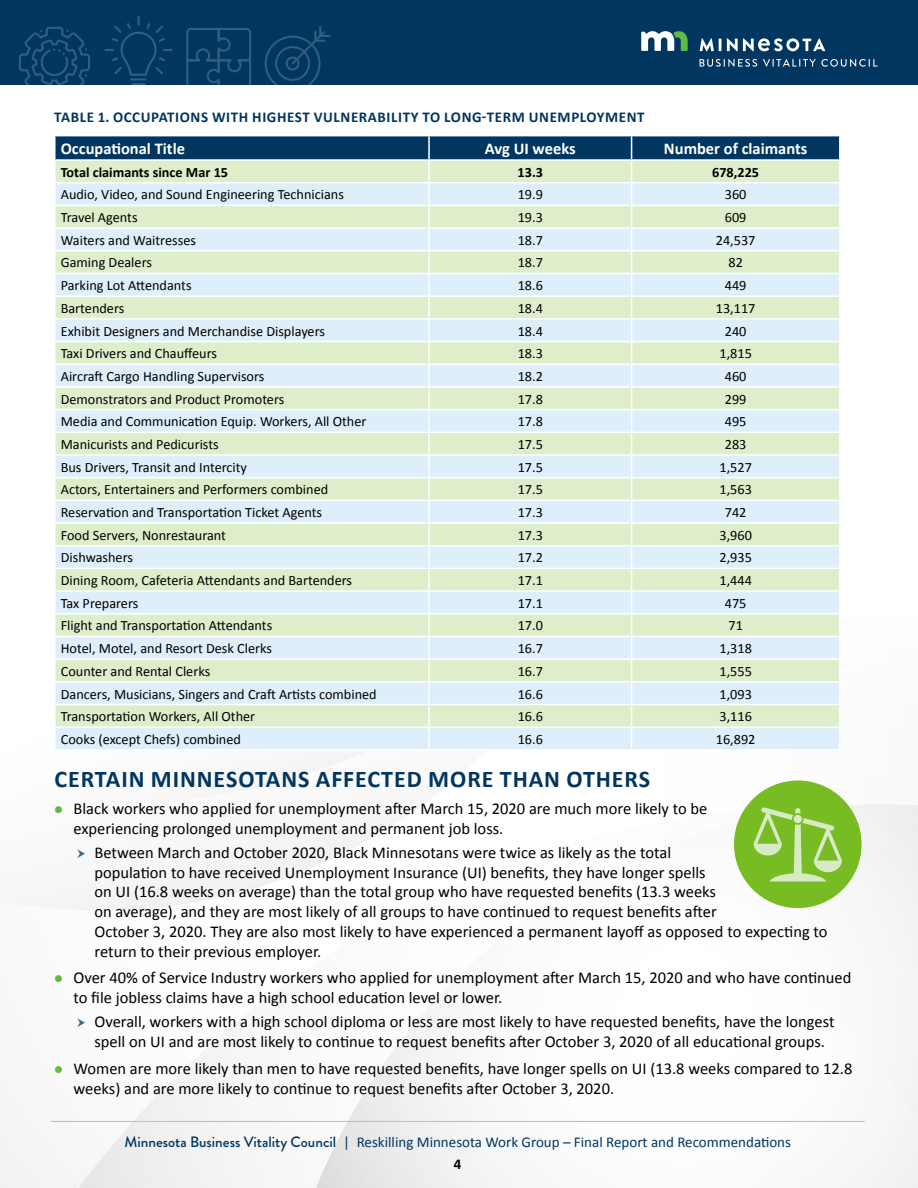
<style>
.page{position:relative;width:918px;height:1188px;background:#fff}
.page>*{position:absolute;margin:0;border:0;box-sizing:border-box;transform-origin:0 0}
.table_text{font:700 24px "Calibri";letter-spacing:.04em;color:#003660}
.t1{font:16.5px/19.8px "Calibri";color:#000}
.table_header{font:700 16.5px "Calibri";color:#fff}
.t2{font:15px/22.8px "Calibri";color:#003660;text-align:center}
.table_title{font:700 15px "Calibri";letter-spacing:.04em;color:#003660}
.table_text-2{font:14.25px "Calibri";color:#000}
.table_text-3{font:700 14.25px "Calibri";color:#000}
.s1{font-family:"Brandon Grotesque";font-weight:500}
.s2{font-weight:700;color:#000}
</style>
<div class="page">
<img style="left:0;top:751px;width:918px;height:437px">
<div style="left:0;top:0;width:918px;height:84px;background:#003660"></div>
<hr style="left:51px;top:1121px;width:814px;height:1px;background:#bbbab4">
<svg style="left:641px;top:31px;width:47px;height:20px"></svg>
<svg style="left:700px;top:38px;width:21px;height:13px"></svg>
<svg style="left:727px;top:38px;width:98px;height:13px"></svg>
<svg style="left:700px;top:59px;width:57px;height:8px"></svg>
<svg style="left:763px;top:59px;width:114px;height:8px"></svg>
<svg style="left:19px;top:26px;width:71px;height:58px"></svg>
<hr style="left:130px;top:78px;width:17px;height:3px;background:#fff">
<svg style="left:131px;top:83px;width:14px;height:1px"></svg>
<svg style="left:105px;top:16px;width:68px;height:60px"></svg>
<svg style="left:186px;top:28px;width:65px;height:56px"></svg>
<svg style="left:265px;top:26px;width:65px;height:58px"></svg>
<svg style="left:55px;top:136px;width:785px;height:613px;background:#d8e8df"></svg>
<hr style="left:839px;top:136px;width:2px;height:23px;background:#fff">
<hr style="left:54px;top:159px;width:375px;height:2px;background:#fff">
<hr style="left:429px;top:159px;width:203px;height:2px;background:#fff">
<hr style="left:632px;top:159px;width:209px;height:2px;background:#fff">
<div style="left:734px;top:781px;width:128px;height:127px;background:#76bc22;border-radius:50%"></div>
<svg style="left:754px;top:807px;width:88px;height:74px"></svg>
<svg style="left:55px;top:806px;width:7px;height:7px"></svg>
<svg style="left:78px;top:849px;width:7px;height:9px"></svg>
<svg style="left:55px;top:976px;width:7px;height:7px"></svg>
<svg style="left:78px;top:1019px;width:7px;height:8px"></svg>
<svg style="left:55px;top:1066px;width:7px;height:7px"></svg>
<p class="table_title" style="left:54px;top:108px;width:592px">TABLE 1. OCCUPATIONS WITH HIGHEST VULNERABILITY TO LONG-TERM UNEMPLOYMENT</p>
<p class="table_header" style="left:61px;top:138px;width:126px">Occupational Title</p>
<p class="table_header" style="left:485px;top:138px;width:92px">Avg UI weeks</p>
<p class="table_header" style="left:664px;top:138px;width:145px">Number of claimants</p>
<p class="table_text-3" style="left:61px;top:163px;width:169px">Total claimants since Mar 15</p>
<p class="table_text-3" style="left:518px;top:163px;width:27px">13.3</p>
<p class="table_text-3" style="left:712px;top:163px;width:49px">678,225</p>
<p class="table_text-2" style="left:61px;top:186px;width:285px">Audio, Video, and Sound Engineering Technicians</p>
<p class="table_text-2" style="left:518px;top:186px;width:27px">19.9</p>
<p class="table_text-2" style="left:725px;top:186px;width:23px">360</p>
<p class="table_text-2" style="left:61px;top:208px;width:78px">Travel Agents</p>
<p class="table_text-2" style="left:518px;top:208px;width:27px">19.3</p>
<p class="table_text-2" style="left:725px;top:208px;width:23px">609</p>
<p class="table_text-2" style="left:61px;top:231px;width:137px">Waiters and Waitresses</p>
<p class="table_text-2" style="left:518px;top:231px;width:27px">18.7</p>
<p class="table_text-2" style="left:716px;top:231px;width:41px">24,537</p>
<p class="table_text-2" style="left:61px;top:254px;width:93px">Gaming Dealers</p>
<p class="table_text-2" style="left:518px;top:254px;width:27px">18.7</p>
<p class="table_text-2" style="left:728px;top:254px;width:16px">82</p>
<p class="table_text-2" style="left:61px;top:276px;width:132px">Parking Lot Attendants</p>
<p class="table_text-2" style="left:518px;top:276px;width:27px">18.6</p>
<p class="table_text-2" style="left:725px;top:276px;width:23px">449</p>
<p class="table_text-2" style="left:61px;top:299px;width:65px">Bartenders</p>
<p class="table_text-2" style="left:518px;top:299px;width:27px">18.4</p>
<p class="table_text-2" style="left:716px;top:299px;width:41px">13,117</p>
<p class="table_text-2" style="left:61px;top:322px;width:266px">Exhibit Designers and Merchandise Displayers</p>
<p class="table_text-2" style="left:518px;top:322px;width:27px">18.4</p>
<p class="table_text-2" style="left:725px;top:322px;width:23px">240</p>
<p class="table_text-2" style="left:61px;top:344px;width:158px">Taxi Drivers and Chauffeurs</p>
<p class="table_text-2" style="left:518px;top:344px;width:27px">18.3</p>
<p class="table_text-2" style="left:719px;top:344px;width:34px">1,815</p>
<p class="table_text-2" style="left:61px;top:367px;width:205px">Aircraft Cargo Handling Supervisors</p>
<p class="table_text-2" style="left:518px;top:367px;width:27px">18.2</p>
<p class="table_text-2" style="left:725px;top:367px;width:23px">460</p>
<p class="table_text-2" style="left:61px;top:390px;width:225px">Demonstrators and Product Promoters</p>
<p class="table_text-2" style="left:518px;top:390px;width:27px">17.8</p>
<p class="table_text-2" style="left:725px;top:390px;width:23px">299</p>
<p class="table_text-2" style="left:61px;top:413px;width:307px">Media and Communication Equip. Workers, All Other</p>
<p class="table_text-2" style="left:518px;top:413px;width:27px">17.8</p>
<p class="table_text-2" style="left:725px;top:413px;width:23px">495</p>
<p class="table_text-2" style="left:61px;top:435px;width:159px">Manicurists and Pedicurists</p>
<p class="table_text-2" style="left:518px;top:435px;width:27px">17.5</p>
<p class="table_text-2" style="left:725px;top:435px;width:23px">283</p>
<p class="table_text-2" style="left:61px;top:458px;width:188px">Bus Drivers, Transit and Intercity</p>
<p class="table_text-2" style="left:518px;top:458px;width:27px">17.5</p>
<p class="table_text-2" style="left:719px;top:458px;width:34px">1,527</p>
<p class="table_text-2" style="left:61px;top:481px;width:269px">Actors, Entertainers and Performers combined</p>
<p class="table_text-2" style="left:518px;top:481px;width:27px">17.5</p>
<p class="table_text-2" style="left:719px;top:481px;width:34px">1,563</p>
<p class="table_text-2" style="left:61px;top:503px;width:263px">Reservation and Transportation Ticket Agents</p>
<p class="table_text-2" style="left:518px;top:503px;width:27px">17.3</p>
<p class="table_text-2" style="left:725px;top:503px;width:23px">742</p>
<p class="table_text-2" style="left:61px;top:526px;width:167px">Food Servers, Nonrestaurant</p>
<p class="table_text-2" style="left:518px;top:526px;width:27px">17.3</p>
<p class="table_text-2" style="left:719px;top:526px;width:34px">3,960</p>
<p class="table_text-2" style="left:61px;top:549px;width:74px">Dishwashers</p>
<p class="table_text-2" style="left:518px;top:549px;width:27px">17.2</p>
<p class="table_text-2" style="left:719px;top:549px;width:34px">2,935</p>
<p class="table_text-2" style="left:61px;top:571px;width:293px">Dining Room, Cafeteria Attendants and Bartenders</p>
<p class="table_text-2" style="left:518px;top:571px;width:27px">17.1</p>
<p class="table_text-2" style="left:719px;top:571px;width:34px">1,444</p>
<p class="table_text-2" style="left:61px;top:594px;width:79px">Tax Preparers</p>
<p class="table_text-2" style="left:518px;top:594px;width:27px">17.1</p>
<p class="table_text-2" style="left:725px;top:594px;width:23px">475</p>
<p class="table_text-2" style="left:61px;top:617px;width:213px">Flight and Transportation Attendants</p>
<p class="table_text-2" style="left:518px;top:617px;width:27px">17.0</p>
<p class="table_text-2" style="left:728px;top:617px;width:16px">71</p>
<p class="table_text-2" style="left:61px;top:639px;width:213px">Hotel, Motel, and Resort Desk Clerks</p>
<p class="table_text-2" style="left:518px;top:639px;width:27px">16.7</p>
<p class="table_text-2" style="left:719px;top:639px;width:34px">1,318</p>
<p class="table_text-2" style="left:61px;top:662px;width:151px">Counter and Rental Clerks</p>
<p class="table_text-2" style="left:518px;top:662px;width:27px">16.7</p>
<p class="table_text-2" style="left:719px;top:662px;width:34px">1,555</p>
<p class="table_text-2" style="left:61px;top:685px;width:318px">Dancers, Musicians, Singers and Craft Artists combined</p>
<p class="table_text-2" style="left:518px;top:685px;width:27px">16.6</p>
<p class="table_text-2" style="left:719px;top:685px;width:34px">1,093</p>
<p class="table_text-2" style="left:61px;top:707px;width:196px">Transportation Workers, All Other</p>
<p class="table_text-2" style="left:518px;top:707px;width:27px">16.6</p>
<p class="table_text-2" style="left:719px;top:707px;width:34px">3,116</p>
<p class="table_text-2" style="left:61px;top:730px;width:182px">Cooks (except Chefs) combined</p>
<p class="table_text-2" style="left:518px;top:730px;width:27px">16.6</p>
<p class="table_text-2" style="left:716px;top:730px;width:41px">16,892</p>
<p class="table_text" style="left:54px;top:764px;width:597px">CERTAIN MINNESOTANS AFFECTED MORE THAN OTHERS</p>
<p class="t1" style="left:74px;top:799px;width:635px">Black workers who applied for unemployment after March 15, 2020 are much more likely to be experiencing prolonged unemployment and permanent job loss.</p>
<p class="t1" style="left:94px;top:843px;width:735px">Between March and October 2020, Black Minnesotans were twice as likely as the total<br>population to have received Unemployment Insurance (UI) benefits, they have longer spells<br>on UI (16.8 weeks on average) than the total group who have requested benefits (13.3 weeks<br>on average), and they are most likely of all groups to have continued to request benefits after<br>October 3, 2020. They are also most likely to have experienced a permanent layoff as opposed to expecting to return to their previous employer.</p>
<p class="t1" style="left:74px;top:968px;width:780px">Over 40% of Service Industry workers who applied for unemployment after March 15, 2020 and who have continued to file jobless claims have a high school education level or lower.</p>
<p class="t1" style="left:94px;top:1012px;width:742px">Overall, workers with a high school diploma or less are most likely to have requested benefits, have the longest spell on UI and are most likely to continue to request benefits after October 3, 2020 of all educational groups.</p>
<p class="t1" style="left:74px;top:1058px;width:780px">Women are more likely than men to have requested benefits, have longer spells on UI (13.8 weeks compared to 12.8 weeks) and are more likely to continue to request benefits after October 3, 2020.</p>
<p class="t2" style="left:125px;top:1130px;width:668px"><span class="s1">Minnesota Business Vitality Council</span> | Reskilling Minnesota Work Group – Final Report and Recommendations<br><span class="s2">4</span></p>
</div>
